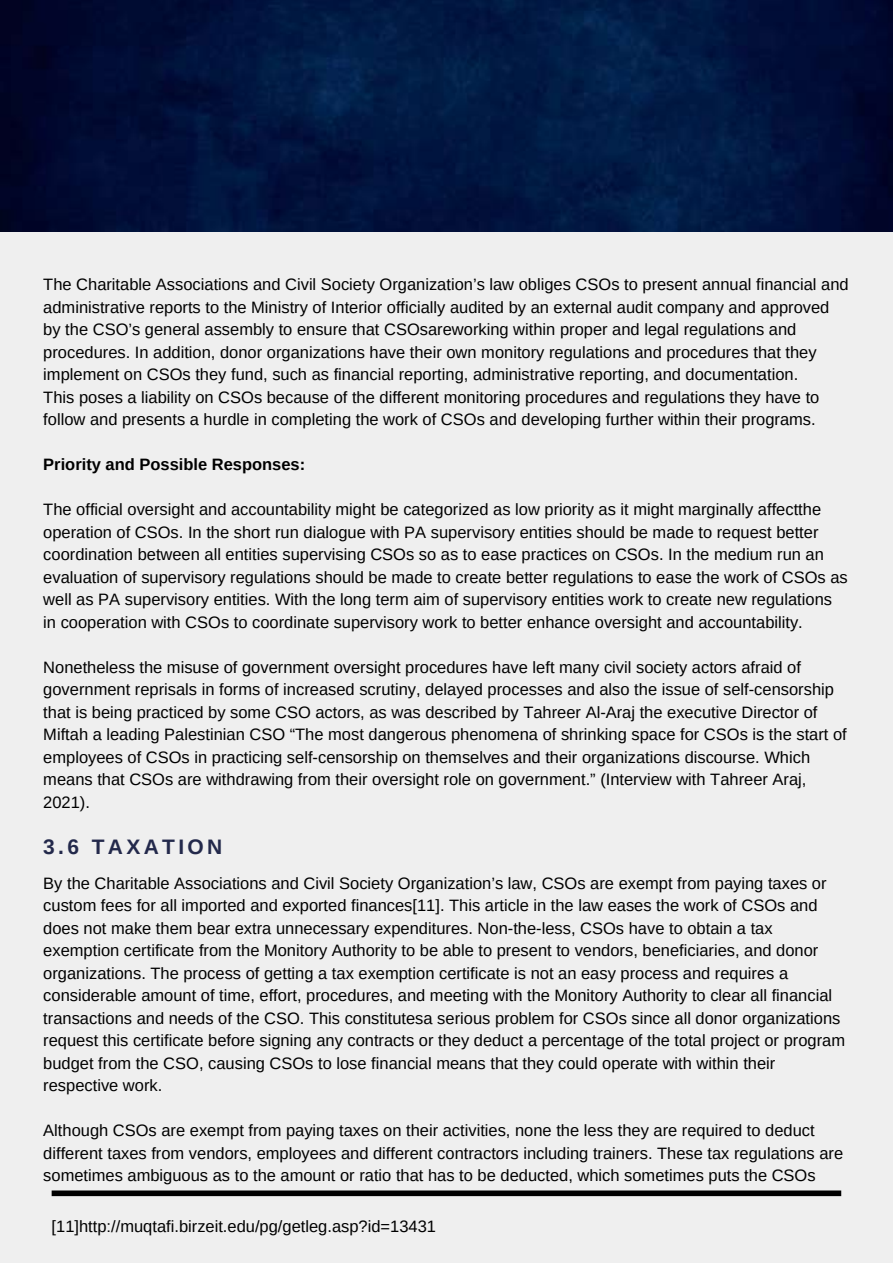
<style>
.page{position:relative;width:893px;height:1264px;background:#fff}
.page>*{position:absolute;margin:0;border:0;box-sizing:border-box;transform-origin:0 0}
.t1{font:700 21px "Arimo";letter-spacing:.16em;color:#23294b}
.t2{font:16.5px/22.5px "Arimo";color:#000}
.t3{font:700 16.5px "Arimo";color:#000}
</style>
<div class="page">
<div style="left:0;top:0;width:892px;height:1262px;background:#efefef"></div>
<img style="left:0;top:0;width:892px;height:232px">
<div style="left:52px;top:1190px;width:789px;height:6px;background:#000"></div>
<p class="t2" style="left:43px;top:273px;width:806px">The Charitable Associations and Civil Society Organization’s law obliges CSOs to present annual financial and administrative reports to the Ministry of Interior officially audited by an external audit company and approved by the CSO’s general assembly to ensure that CSOsareworking within proper and legal regulations and procedures. In addition, donor organizations have their own monitory regulations and procedures that they implement on CSOs they fund, such as financial reporting, administrative reporting, and documentation.<br>This poses a liability on CSOs because of the different monitoring procedures and regulations they have to follow and presents a hurdle in completing the work of CSOs and developing further within their programs.</p>
<p class="t3" style="left:43px;top:455px;width:263px">Priority and Possible Responses:</p>
<p class="t2" style="left:43px;top:498px;width:806px">The official oversight and accountability might be categorized as low priority as it might marginally affectthe operation of CSOs. In the short run dialogue with PA supervisory entities should be made to request better coordination between all entities supervising CSOs so as to ease practices on CSOs. In the medium run an evaluation of supervisory regulations should be made to create better regulations to ease the work of CSOs as well as PA supervisory entities. With the long term aim of supervisory entities work to create new regulations in cooperation with CSOs to coordinate supervisory work to better enhance oversight and accountability.</p>
<p class="t2" style="left:43px;top:655px;width:805px">Nonetheless the misuse of government oversight procedures have left many civil society actors afraid of government reprisals in forms of increased scrutiny, delayed processes and also the issue of self-censorship that is being practiced by some CSO actors, as was described by Tahreer Al-Araj the executive Director of Miftah a leading Palestinian CSO “The most dangerous phenomena of shrinking space for CSOs is the start of employees of CSOs in practicing self-censorship on themselves and their organizations discourse. Which means that CSOs are withdrawing from their oversight role on government.” (Interview with Tahreer Araj, 2021).</p>
<p class="t1" style="left:43px;top:835px;width:181px">3.6 TAXATION</p>
<p class="t2" style="left:43px;top:871px;width:803px">By the Charitable Associations and Civil Society Organization’s law, CSOs are exempt from paying taxes or custom fees for all imported and exported finances[11]. This article in the law eases the work of CSOs and does not make them bear extra unnecessary expenditures. Non-the-less, CSOs have to obtain a tax exemption certificate from the Monitory Authority to be able to present to vendors, beneficiaries, and donor organizations. The process of getting a tax exemption certificate is not an easy process and requires a considerable amount of time, effort, procedures, and meeting with the Monitory Authority to clear all financial transactions and needs of the CSO. This constitutesa serious problem for CSOs since all donor organizations request this certificate before signing any contracts or they deduct a percentage of the total project or program budget from the CSO, causing CSOs to lose financial means that they could operate with within their respective work.</p>
<p class="t2" style="left:43px;top:1118px;width:801px">Although CSOs are exempt from paying taxes on their activities, none the less they are required to deduct different taxes from vendors, employees and different contractors including trainers. These tax regulations are sometimes ambiguous as to the amount or ratio that has to be deducted, which sometimes puts the CSOs</p>
<p class="t2" style="left:52px;top:1215px;width:386px">[11]http://muqtafi.birzeit.edu/pg/getleg.asp?id=13431</p>
</div>
